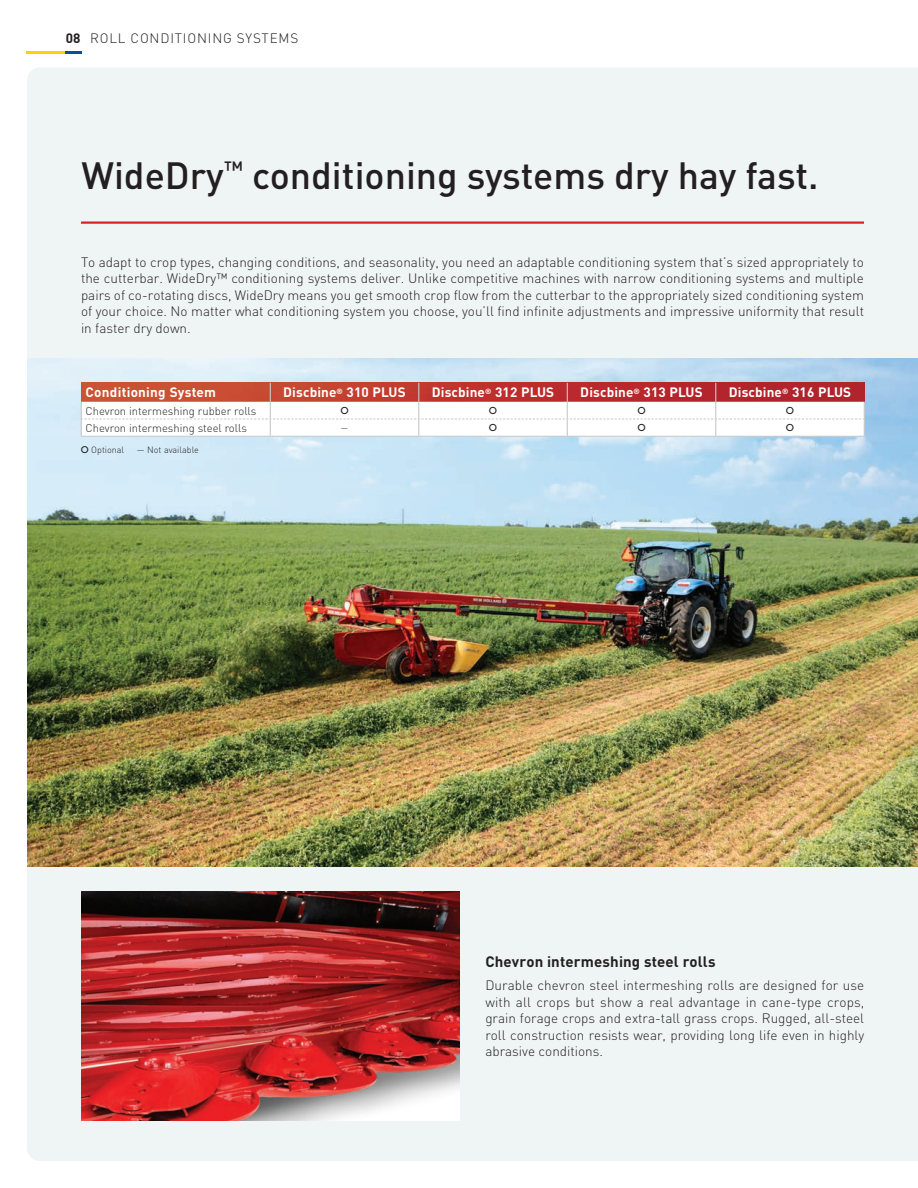
<style>
.page{position:relative;width:918px;height:1188px;background:#fff}
.page>*{position:absolute;margin:0;border:0;box-sizing:border-box;transform-origin:0 0}
.t1{font:500 37.5px "DIN Pro";color:#231f20}
.t2{font:700 15px "DIN Pro";letter-spacing:.01em;color:#231f20}
.t3{font:300 13.5px/16.5px "DIN Pro";color:#231f20;text-align:justify}
.t4{font:700 13.5px "DIN Pro";letter-spacing:.01em;color:#fff}
.t5{font:300 13.5px "DIN Pro";letter-spacing:.06em;color:#231f20}
.t6{font:300 11.25px "DIN Pro";color:#231f20}
.t7{font:500 9.3px "Futura";color:#231f20}
.t8{font:300 9px "DIN Pro";color:#231f20}
.s1{font-weight:700}
.s2{font-family:"Futura";font-weight:500}
</style>
<div class="page">
<div style="left:27px;top:68px;width:891px;height:1093px;background:#eff5f4"></div>
<svg style="left:26px;top:52px;width:56px;height:2px"></svg>
<hr style="left:81px;top:221px;width:783px;height:3px;background:#d5232b">
<img style="left:27px;top:359px;width:891px;height:507px">
<svg style="left:81px;top:383px;width:784px;height:53px"></svg>
<hr style="left:81px;top:436px;width:189px;height:1px;background:#c7c8ca">
<hr style="left:270px;top:436px;width:149px;height:1px;background:#c7c8ca">
<hr style="left:419px;top:436px;width:148px;height:1px;background:#c7c8ca">
<hr style="left:567px;top:436px;width:149px;height:1px;background:#c7c8ca">
<hr style="left:716px;top:436px;width:149px;height:1px;background:#c7c8ca">
<img style="left:81px;top:892px;width:379px;height:228px">
<p class="t5" style="left:66px;top:28px;width:234px"><span class="s1">08</span> ROLL CONDITIONING SYSTEMS</p>
<h1 class="t1" style="left:81px;top:145px;width:739px">WideDry<sup>™</sup> conditioning systems dry hay fast.</h1>
<p class="t3" style="left:81px;top:252px;width:785px">To adapt to crop types, changing conditions, and seasonality, you need an adaptable conditioning system that’s sized appropriately to the cutterbar. WideDry™ conditioning systems deliver. Unlike competitive machines with narrow conditioning systems and multiple pairs of co-rotating discs, WideDry means you get smooth crop flow from the cutterbar to the appropriately sized conditioning system of your choice. No matter what conditioning system you choose, you’ll find infinite adjustments and impressive uniformity that result in faster dry down.</p>
<p class="t4" style="left:86px;top:381px;width:132px">Conditioning System</p>
<p class="t4" style="left:283px;top:381px;width:124px">Discbine<sup>®</sup> 310 PLUS</p>
<p class="t4" style="left:432px;top:381px;width:124px">Discbine<sup>®</sup> 312 PLUS</p>
<p class="t4" style="left:580px;top:381px;width:124px">Discbine<sup>®</sup> 313 PLUS</p>
<p class="t4" style="left:729px;top:381px;width:124px">Discbine<sup>®</sup> 316 PLUS</p>
<p class="t6" style="left:86px;top:402px;width:172px">Chevron intermeshing rubber rolls</p>
<p class="t7" style="left:340px;top:404px;width:10px">O</p>
<p class="t7" style="left:489px;top:404px;width:10px">O</p>
<p class="t7" style="left:637px;top:404px;width:10px">O</p>
<p class="t7" style="left:786px;top:404px;width:10px">O</p>
<p class="t6" style="left:86px;top:419px;width:163px">Chevron intermeshing steel rolls</p>
<p class="t8" style="left:341px;top:421px;width:9px">—</p>
<p class="t7" style="left:489px;top:422px;width:10px">O</p>
<p class="t7" style="left:637px;top:422px;width:10px">O</p>
<p class="t7" style="left:786px;top:422px;width:10px">O</p>
<p class="t8" style="left:81px;top:442px;width:45px"><span class="s2">O</span> Optional</p>
<p class="t8" style="left:137px;top:442px;width:64px">— Not available</p>
<p class="t2" style="left:485px;top:949px;width:232px">Chevron intermeshing steel rolls</p>
<p class="t3" style="left:485px;top:976px;width:381px">Durable chevron steel intermeshing rolls are designed for use with all crops but show a real advantage in cane-type crops, grain forage crops and extra-tall grass crops. Rugged, all-steel roll construction resists wear, providing long life even in highly abrasive conditions.</p>
</div>
